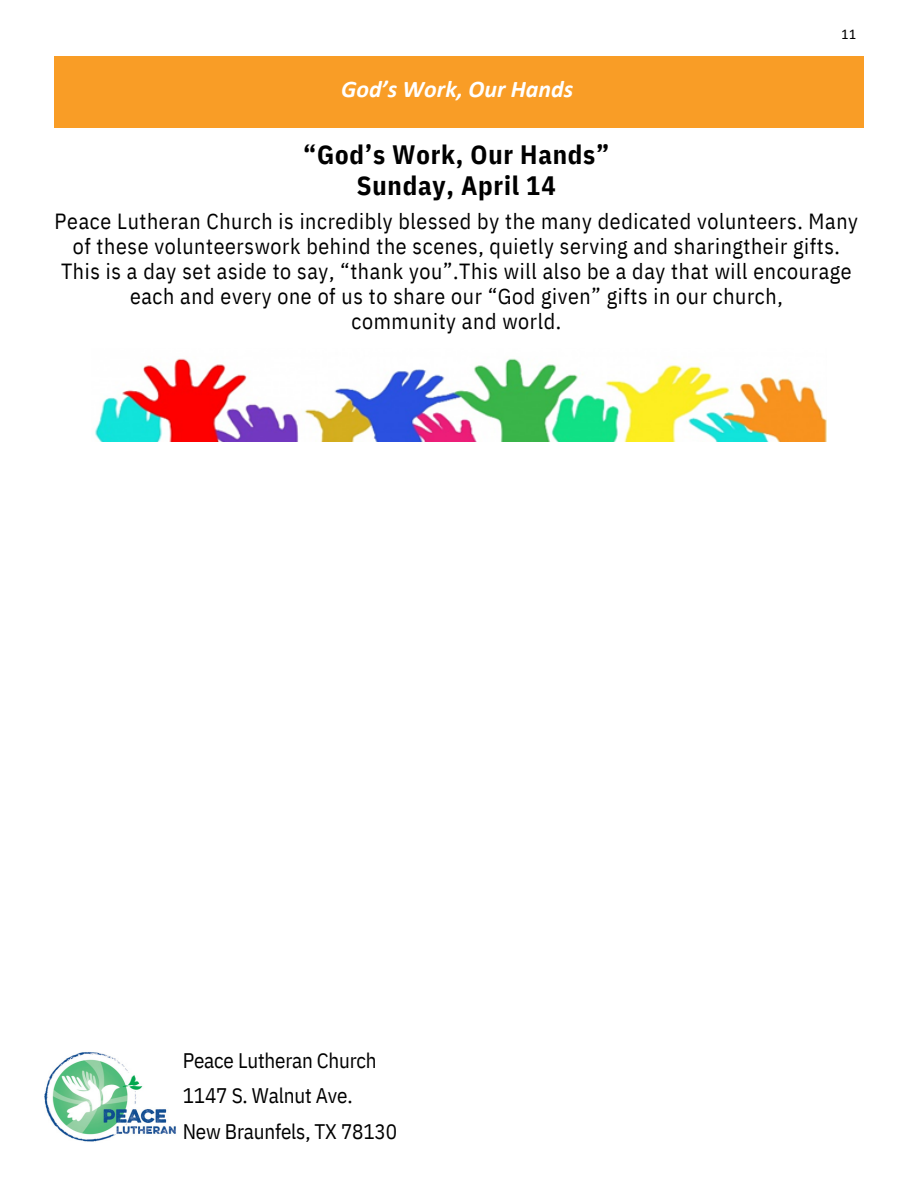
<style>
.page{position:relative;width:918px;height:1188px;background:#fff}
.page>*{position:absolute;margin:0;border:0;box-sizing:border-box;transform-origin:0 0}
.t1{font:700 26.55px/30.6px "IBM Plex Sans Cond";letter-spacing:.03em;color:#000;text-align:center}
.t2{font:italic 700 24px "Calibri";color:#fff}
.t3{font:21.9px/25px "IBM Plex Sans Cond";letter-spacing:.03em;color:#000;text-align:center}
.t4{font:21.15px "IBM Plex Sans Cond";letter-spacing:-.01em;color:#000}
.t5{font:21px "IBM Plex Sans Cond";letter-spacing:-.01em;color:#000}
.t6{font:15px "Calibri";color:#000}
</style>
<div class="page">
<img style="left:45px;top:1052px;width:131px;height:90px">
<div style="left:54px;top:56px;width:810px;height:72px;background:#f99d26"></div>
<img style="left:94px;top:358px;width:732px;height:84px">
<p class="t2" style="left:341px;top:79px;width:234px">God’s Work, Our Hands</p>
<p class="t6" style="left:841px;top:28px;width:17px">11</p>
<p class="t1" style="left:303px;top:139px;width:308px">“God’s Work, Our Hands”<br>Sunday, April 14</p>
<p class="t3" style="left:55px;top:208px;width:805px">Peace Lutheran Church is incredibly blessed by the many dedicated volunteers. Many of these volunteerswork behind the scenes, quietly serving and sharingtheir gifts.<br>This is a day set aside to say, “thank you”.This will also be a day that will encourage each and every one of us to share our “God given” gifts in our church,<br>community and world.</p>
<p class="t5" style="left:183px;top:1046px;width:196px">Peace Lutheran Church</p>
<p class="t4" style="left:183px;top:1081px;width:171px">1147 S. Walnut Ave.</p>
<p class="t5" style="left:183px;top:1117px;width:216px">New Braunfels, TX 78130</p>
</div>
